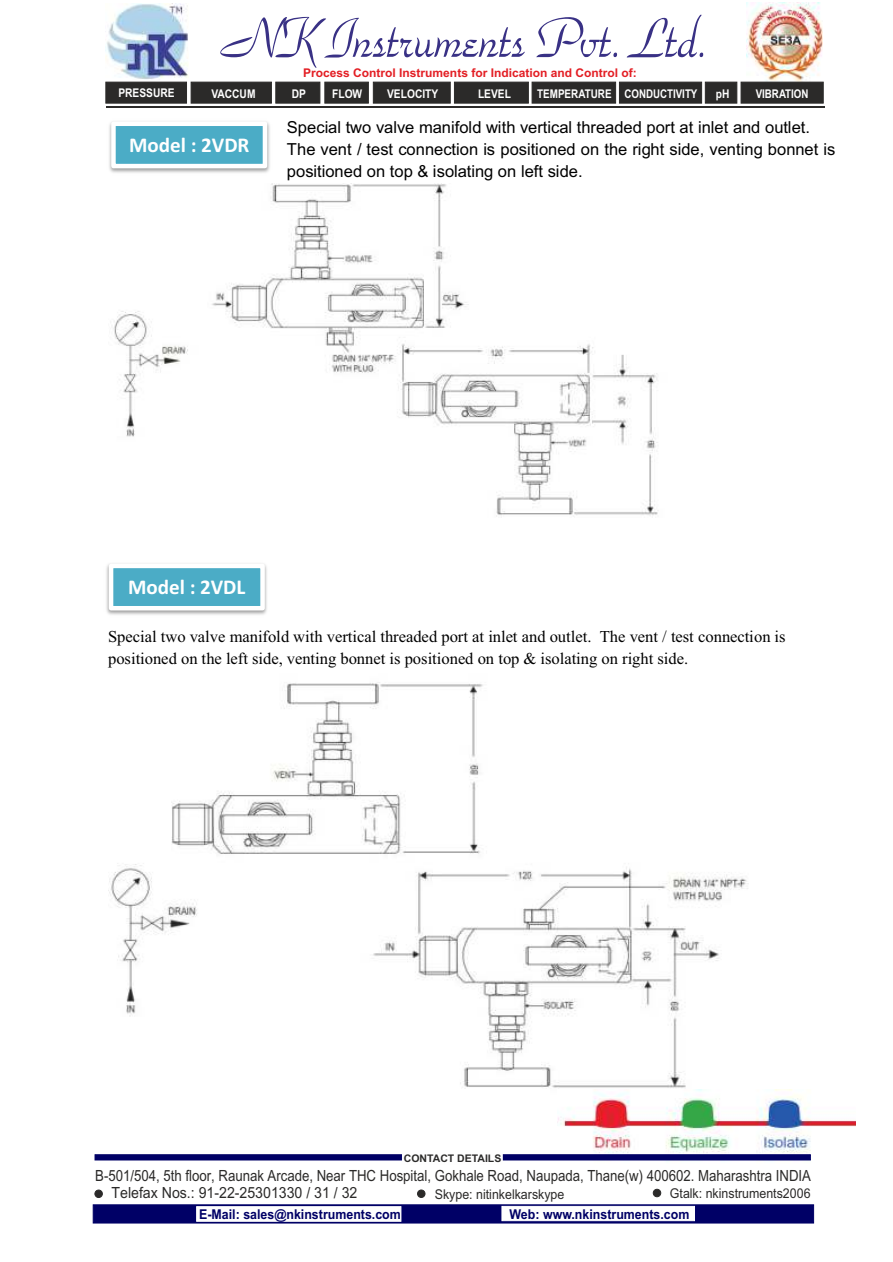
<style>
.page{position:relative;width:893px;height:1262px;background:#fff}
.page>*{position:absolute;margin:0;border:0;box-sizing:border-box;transform-origin:0 0}
.t1{font:59.4px "Park Avenue BT";color:#393185;scale:.85 1}
.t2{font:700 21px "Calibri";color:#fff}
.t3{font:16.5px/21.9px "Arial";color:#000}
.t4{font:16.5px/21.8px "Times New Roman";color:#000}
.t5{font:15.3px/17px "Arial Unicode MS";color:#2b2a29;scale:.86 1}
.t6{font:700 13.5px "Arial";color:#006;scale:.92 1}
.t7{font:13.5px "Arial";color:#2b2a29;scale:.92 1}
.t8{font:700 12px "Arial";color:#e31e24}
.t9{font:700 12px "Arial";color:#fefefe;scale:.85 1}
.t10{font:700 12px "Arial";color:#fefefe;scale:.82 1}
.t11{font:700 12px "Arial";color:#fefefe;scale:.81 1}
.t12{font:700 10.5px "Arial";color:#2b2a29}
</style>
<div class="page">
<img style="left:109px;top:122px;width:161px;height:51px">
<div style="left:113px;top:124px;width:152px;height:42px;background:#4bacc6"></div>
<div style="left:111px;top:121px;width:156px;height:47px;border:4px solid #fff"></div>
<img style="left:106px;top:564px;width:161px;height:51px">
<div style="left:111px;top:566px;width:151px;height:42px;background:#4bacc6"></div>
<div style="left:109px;top:563px;width:156px;height:47px;border:4px solid #fff"></div>
<img style="left:113px;top:183px;width:545px;height:334px">
<img style="left:108px;top:682px;width:641px;height:406px">
<img style="left:558px;top:1089px;width:297px;height:72px">
<img style="left:106px;top:4px;width:82px;height:75px">
<img style="left:746px;top:2px;width:76px;height:79px">
<hr style="left:106px;top:106px;width:719px;height:2px;background:#2b2a29">
<svg style="left:105px;top:81px;width:719px;height:23px;background:#3c3b3a"></svg>
<div style="left:94px;top:1189px;width:9px;height:8px;background:#2b2a29;border:1px solid #2b2a29;border-radius:50%"></div>
<div style="left:417px;top:1189px;width:8px;height:8px;background:#2b2a29;border:1px solid #2b2a29;border-radius:50%"></div>
<div style="left:653px;top:1188px;width:8px;height:9px;background:#2b2a29;border:1px solid #2b2a29;border-radius:50%"></div>
<svg style="left:95px;top:1149px;width:715px;height:12px"></svg>
<svg style="left:92px;top:1204px;width:722px;height:19px"></svg>
<h1 class="t1" style="left:223px;top:12px;width:573px">NK Instruments Pvt. Ltd.</h1>
<p class="t8" style="left:303px;top:68px;width:335px">Process Control Instruments for Indication and Control of:</p>
<p class="t9" style="left:118px;top:88px;width:68px">PRESSURE</p>
<p class="t9" style="left:211px;top:89px;width:53px">VACCUM</p>
<p class="t9" style="left:292px;top:89px;width:18px">DP</p>
<p class="t9" style="left:332px;top:89px;width:37px">FLOW</p>
<p class="t9" style="left:387px;top:89px;width:62px">VELOCITY</p>
<p class="t9" style="left:478px;top:89px;width:40px">LEVEL</p>
<p class="t10" style="left:537px;top:89px;width:197px">TEMPERATURE CONDUCTIVITY</p>
<p class="t9" style="left:716px;top:89px;width:18px">pH</p>
<p class="t11" style="left:755px;top:89px;width:67px">VIBRATION</p>
<p class="t2" style="left:129px;top:136px;width:122px">Model : 2VDR</p>
<p class="t3" style="left:287px;top:118px;width:550px">Special two valve manifold with vertical threaded port at inlet and outlet.<br>The vent / test connection is positioned on the right side, venting bonnet is positioned on top &amp; isolating on left side.</p>
<p class="t2" style="left:128px;top:578px;width:119px">Model : 2VDL</p>
<p class="t4" style="left:108px;top:627px;width:679px">Special two valve manifold with vertical threaded port at inlet and outlet. The vent / test connection is positioned on the left side, venting bonnet is positioned on top &amp; isolating on right side.</p>
<p class="t12" style="left:404px;top:1153px;width:99px">CONTACT DETAILS</p>
<p class="t7" style="left:435px;top:1188px;width:142px">Skype: nitinkelkarskype</p>
<p class="t7" style="left:670px;top:1188px;width:154px">Gtalk: nkinstruments2006</p>
<p class="t5" style="left:112px;top:1168px;width:814px;text-indent:-16px">B-501/504, 5th floor, Raunak Arcade, Near THC Hospital, Gokhale Road, Naupada, Thane(w) 400602. Maharashtra INDIA<br>Telefax Nos.: 91-22-25301330 / 31 / 32</p>
<p class="t6" style="left:199px;top:1209px;width:221px">E-Mail: sales@nkinstruments.com</p>
<p class="t6" style="left:509px;top:1208px;width:197px">Web: www.nkinstruments.com</p>
</div>
